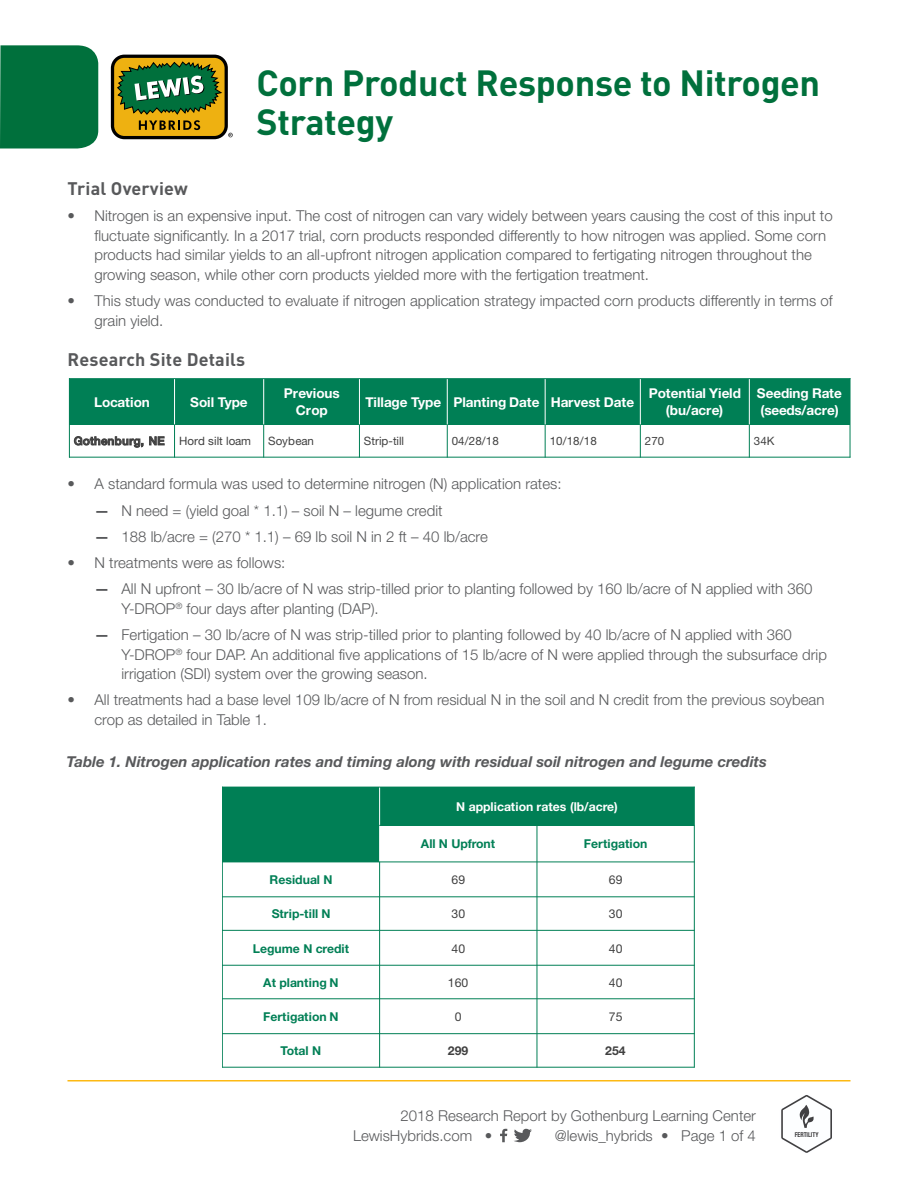
<style>
.page{position:relative;width:918px;height:1188px;background:#fff}
.page>*{position:absolute;margin:0;border:0;box-sizing:border-box;transform-origin:0 0}
.t1{font:700 36px/39.6px "DIN";letter-spacing:-.01em;color:#00703c}
.t2{font:700 18px "DIN";letter-spacing:.01em;color:#58595b}
.t3{font:300 15px/19.5px "Helvetica Neue";color:#58595b}
.t4{font:italic 700 15px "Helvetica Neue";color:#58595b}
.t5{font:700 13.5px/17.1px "Helvetica Neue";color:#fff;text-align:center}
.t6{font:700 13.5px/17.1px "Helvetica Neue";letter-spacing:-.02em;color:#fff}
.t7{font:700 12.15px "Helvetica Neue";letter-spacing:.005em;color:#007f55}
.t8{font:700 12.15px "Helvetica Neue";letter-spacing:-.005em;color:#fff}
.t9{font:12.15px "Helvetica Neue";letter-spacing:.01em;color:#404040}
.t10{font:700 12.15px "Helvetica Neue";letter-spacing:.01em;color:#404040}
.t11{font:11.55px "Helvetica Neue";letter-spacing:.005em;color:#404040}
.t12{font:500 11.55px "Helvetica Neue";letter-spacing:.03em;color:#404040}
.t13{font:700 condensed 6.75px "Helvetica Neue LT Std";color:#414042;scale:.91 1}
.s1{font-family:"Helvetica Neue LT Std";font-weight:700}
</style>
<div class="page">
<div style="left:113px;top:56px;width:113px;height:82px;background:#eeb111;border-radius:12px"></div>
<div style="left:111px;top:55px;width:117px;height:84px;border:3px solid #000;border-radius:12px"></div>
<svg style="left:116px;top:61px;width:117px;height:76px"></svg>
<hr style="left:68px;top:1080px;width:782px;height:2px;background:#fdb913">
<svg style="left:500px;top:1129px;width:7px;height:13px"></svg>
<svg style="left:514px;top:1128px;width:18px;height:15px"></svg>
<div style="left:0;top:45px;width:98px;height:103px;background:#00703c"></div>
<div style="left:69px;top:379px;width:106px;height:46px;background:#007f55"></div>
<div style="left:175px;top:379px;width:89px;height:46px;background:#007f55"></div>
<div style="left:264px;top:379px;width:95px;height:46px;background:#007f55"></div>
<div style="left:359px;top:379px;width:88px;height:46px;background:#007f55"></div>
<div style="left:447px;top:379px;width:98px;height:46px;background:#007f55"></div>
<div style="left:545px;top:379px;width:95px;height:46px;background:#007f55"></div>
<div style="left:640px;top:379px;width:109px;height:46px;background:#007f55"></div>
<div style="left:749px;top:379px;width:101px;height:46px;background:#007f55"></div>
<hr style="left:174px;top:378px;width:1px;height:47px;background:#fff">
<hr style="left:174px;top:425px;width:1px;height:33px;background:#007f55">
<hr style="left:263px;top:378px;width:1px;height:47px;background:#fff">
<hr style="left:263px;top:425px;width:1px;height:33px;background:#007f55">
<hr style="left:359px;top:378px;width:1px;height:47px;background:#fff">
<hr style="left:359px;top:425px;width:1px;height:33px;background:#007f55">
<hr style="left:447px;top:378px;width:1px;height:47px;background:#fff">
<hr style="left:447px;top:425px;width:1px;height:33px;background:#007f55">
<hr style="left:545px;top:378px;width:1px;height:47px;background:#fff">
<hr style="left:545px;top:425px;width:1px;height:33px;background:#007f55">
<hr style="left:640px;top:378px;width:1px;height:47px;background:#fff">
<hr style="left:640px;top:425px;width:1px;height:33px;background:#007f55">
<hr style="left:749px;top:378px;width:1px;height:47px;background:#fff">
<hr style="left:749px;top:425px;width:1px;height:33px;background:#007f55">
<hr style="left:69px;top:378px;width:1px;height:80px;background:#007f55">
<hr style="left:850px;top:378px;width:1px;height:80px;background:#007f55">
<hr style="left:69px;top:378px;width:781px;height:1px;background:#007f55">
<hr style="left:69px;top:457px;width:781px;height:1px;background:#007f55">
<svg style="left:74px;top:436px;width:69px;height:12px"></svg>
<svg style="left:149px;top:436px;width:16px;height:9px"></svg>
<div style="left:223px;top:787px;width:157px;height:75px;background:#007f55"></div>
<div style="left:380px;top:787px;width:314px;height:38px;background:#007f55"></div>
<hr style="left:379px;top:787px;width:1px;height:75px;background:#fff">
<hr style="left:379px;top:862px;width:1px;height:206px;background:#007f55">
<hr style="left:537px;top:825px;width:1px;height:243px;background:#007f55">
<hr style="left:379px;top:825px;width:315px;height:1px;background:#007f55">
<hr style="left:223px;top:862px;width:471px;height:1px;background:#007f55">
<hr style="left:223px;top:896px;width:471px;height:1px;background:#007f55">
<hr style="left:223px;top:930px;width:471px;height:1px;background:#007f55">
<hr style="left:223px;top:965px;width:471px;height:1px;background:#007f55">
<hr style="left:223px;top:998px;width:471px;height:1px;background:#007f55">
<hr style="left:223px;top:1033px;width:471px;height:1px;background:#007f55">
<hr style="left:223px;top:787px;width:1px;height:281px;background:#007f55">
<hr style="left:694px;top:787px;width:1px;height:281px;background:#007f55">
<hr style="left:223px;top:787px;width:471px;height:1px;background:#007f55">
<hr style="left:223px;top:1067px;width:471px;height:1px;background:#007f55">
<svg style="left:781px;top:1095px;width:51px;height:58px"></svg>
<h1 class="t1" style="left:256px;top:61px;width:565px">Corn Product Response to Nitrogen<br>Strategy</h1>
<p class="t2" style="left:68px;top:177px;width:122px">Trial Overview</p>
<p class="t3" style="left:94px;top:206px;width:740px;text-indent:-27px">• Nitrogen is an expensive input. The cost of nitrogen can vary widely between years causing the cost of this input to fluctuate significantly. In a 2017 trial, corn products responded differently to how nitrogen was applied. Some corn products had similar yields to an all-upfront nitrogen application compared to fertigating nitrogen throughout the growing season, while other corn products yielded more with the fertigation treatment.</p>
<p class="t3" style="left:94px;top:291px;width:740px;text-indent:-27px">• This study was conducted to evaluate if nitrogen application strategy impacted corn products differently in terms of grain yield.</p>
<p class="t2" style="left:68px;top:347px;width:179px">Research Site Details</p>
<p class="t6" style="left:94px;top:393px;width:57px">Location</p>
<p class="t5" style="left:190px;top:393px;width:59px">Soil Type</p>
<p class="t5" style="left:284px;top:385px;width:58px">Previous<br>Crop</p>
<p class="t5" style="left:366px;top:393px;width:270px">Tillage Type Planting Date Harvest Date</p>
<p class="t5" style="left:649px;top:385px;width:94px">Potential Yield (bu/acre)</p>
<p class="t6" style="left:757px;top:385px;width:87px">Seeding Rate (seeds/acre)</p>
<p class="t12" style="left:74px;top:434px;width:92px">Gothenburg, NE</p>
<p class="t11" style="left:179px;top:434px;width:74px">Hord silt loam</p>
<p class="t11" style="left:268px;top:434px;width:47px">Soybean</p>
<p class="t11" style="left:364px;top:434px;width:42px">Strip-till</p>
<p class="t11" style="left:452px;top:434px;width:49px">04/28/18</p>
<p class="t11" style="left:550px;top:434px;width:49px">10/18/18</p>
<p class="t11" style="left:645px;top:434px;width:21px">270</p>
<p class="t11" style="left:754px;top:434px;width:22px">34K</p>
<p class="t3" style="left:68px;top:474px;width:496px">• A standard formula was used to determine nitrogen (N) application rates:</p>
<p class="t3" style="left:94px;top:500px;width:350px"><span class="s1">—</span> N need = (yield goal * 1.1) – soil N – legume credit</p>
<p class="t3" style="left:94px;top:526px;width:395px"><span class="s1">—</span> 188 lb/acre = (270 * 1.1) – 69 lb soil N in 2 ft – 40 lb/acre</p>
<p class="t3" style="left:68px;top:553px;width:219px">• N treatments were as follows:</p>
<p class="t3" style="left:122px;top:579px;width:693px;text-indent:-27px"><span class="s1">—</span> All N upfront – 30 lb/acre of N was strip-tilled prior to planting followed by 160 lb/acre of N applied with 360<br>Y-DROP<sup>®</sup> four days after planting (DAP).</p>
<p class="t3" style="left:122px;top:625px;width:707px;text-indent:-27px"><span class="s1">—</span> Fertigation – 30 lb/acre of N was strip-tilled prior to planting followed by 40 lb/acre of N applied with 360<br>Y-DROP<sup>®</sup> four DAP. An additional five applications of 15 lb/acre of N were applied through the subsurface drip irrigation (SDI) system over the growing season.</p>
<p class="t3" style="left:95px;top:690px;width:731px;text-indent:-27px">• All treatments had a base level 109 lb/acre of N from residual N in the soil and N credit from the previous soybean crop as detailed in Table 1.</p>
<p class="t4" style="left:66px;top:752px;width:702px">Table 1. Nitrogen application rates and timing along with residual soil nitrogen and legume credits</p>
<p class="t8" style="left:456px;top:799px;width:163px">N application rates (lb/acre)</p>
<p class="t7" style="left:421px;top:837px;width:76px">All N Upfront</p>
<p class="t7" style="left:584px;top:837px;width:65px">Fertigation</p>
<p class="t7" style="left:270px;top:872px;width:64px">Residual N</p>
<p class="t9" style="left:451px;top:873px;width:15px">69</p>
<p class="t9" style="left:609px;top:873px;width:15px">69</p>
<p class="t7" style="left:272px;top:907px;width:60px">Strip-till N</p>
<p class="t9" style="left:451px;top:907px;width:15px">30</p>
<p class="t9" style="left:609px;top:907px;width:15px">30</p>
<p class="t7" style="left:253px;top:941px;width:98px">Legume N credit</p>
<p class="t9" style="left:451px;top:941px;width:15px">40</p>
<p class="t9" style="left:609px;top:941px;width:15px">40</p>
<p class="t7" style="left:263px;top:975px;width:77px">At planting N</p>
<p class="t9" style="left:448px;top:975px;width:22px">160</p>
<p class="t9" style="left:609px;top:975px;width:15px">40</p>
<p class="t7" style="left:263px;top:1009px;width:77px">Fertigation N</p>
<p class="t9" style="left:455px;top:1009px;width:8px">0</p>
<p class="t9" style="left:609px;top:1009px;width:15px">75</p>
<p class="t7" style="left:281px;top:1043px;width:42px">Total N</p>
<p class="t10" style="left:448px;top:1043px;width:22px">299</p>
<p class="t10" style="left:605px;top:1043px;width:22px">254</p>
<p class="t3" style="left:401px;top:1105px;width:357px">2018 Research Report by Gothenburg Learning Center</p>
<p class="t3" style="left:353px;top:1125px;width:141px">LewisHybrids.com •</p>
<p class="t3" style="left:555px;top:1125px;width:203px">@lewis_hybrids • Page 1 of 4</p>
<p class="t13" style="left:795px;top:1130px;width:28px">FERTILITY</p>
</div>
